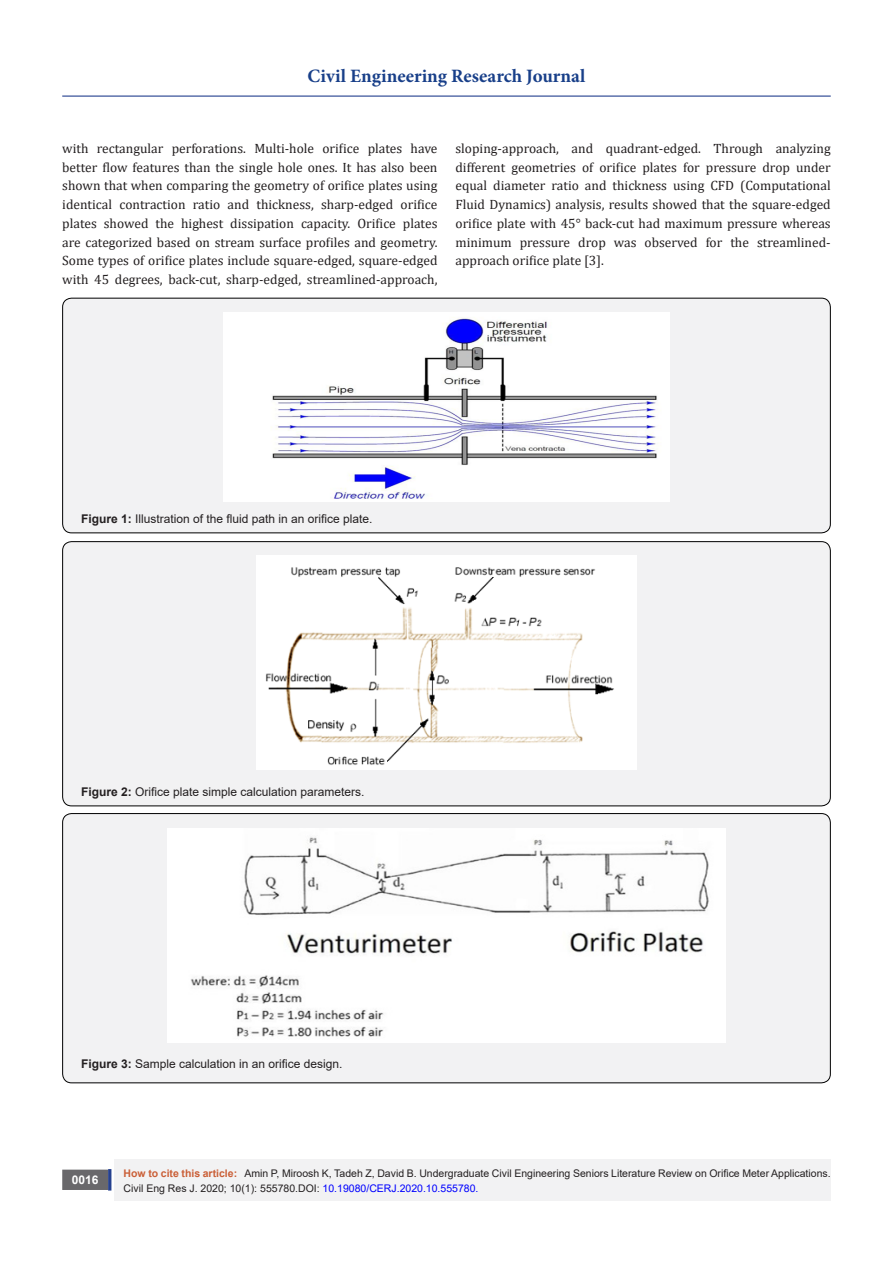
<style>
.page{position:relative;width:893px;height:1263px;background:#fff}
.page>*{position:absolute;margin:0;border:0;box-sizing:border-box;transform-origin:0 0}
.t1{font:700 18.9px "Minion Pro";color:#183f89}
.t2{font:13.5px/18.8px "Cambria";color:#231f20;text-align:justify}
.t3{font:12px "Arial";color:#231f20}
.t4{font:700 12px "Arial";color:#fff}
.t5{font:10.5px/15px "Arial";color:#231f20}
.s1{font-weight:700}
.s2{font-weight:700;color:#ca5f37}
.s3{color:#00f}
</style>
<div class="page">
<div style="left:115px;top:1160px;width:716px;height:41px;background:#f2f2f3"></div>
<div style="left:63px;top:1170px;width:44px;height:19px;background:#69686b"></div>
<div style="left:62px;top:1169px;width:46px;height:21px;border:2px solid #69686b"></div>
<div style="left:108px;top:1169px;width:3px;height:21px;background:#25408f;border:2px solid #25408f"></div>
<hr style="left:62px;top:96px;width:769px;height:1px;background:#25408f">
<div style="left:63px;top:298px;width:767px;height:235px;background:#f2f2f3;border-radius:9px"></div>
<div style="left:62px;top:298px;width:769px;height:235px;border:1px solid #000;border-radius:9px"></div>
<img style="left:224px;top:313px;width:445px;height:188px">
<div style="left:63px;top:542px;width:767px;height:264px;background:#f2f2f3;border-radius:9px"></div>
<img style="left:256px;top:556px;width:381px;height:214px">
<div style="left:63px;top:813px;width:767px;height:270px;background:#f2f2f3;border-radius:9px"></div>
<img style="left:167px;top:828px;width:559px;height:214px">
<h1 class="t1" style="left:308px;top:63px;width:279px">Civil Engineering Research Journal</h1>
<p class="t2" style="left:62px;top:139px;width:377px">with rectangular perforations. Multi-hole orifice plates have better flow features than the single hole ones. It has also been shown that when comparing the geometry of orifice plates using identical contraction ratio and thickness, sharp-edged orifice plates showed the highest dissipation capacity. Orifice plates are categorized based on stream surface profiles and geometry.<br>Some types of orifice plates include square-edged, square-edged with 45 degrees, back-cut, sharp-edged, streamlined-approach,</p>
<p class="t2" style="left:455px;top:139px;width:377px">sloping-approach, and quadrant-edged. Through analyzing different geometries of orifice plates for pressure drop under equal diameter ratio and thickness using CFD (Computational Fluid Dynamics) analysis, results showed that the square-edged orifice plate with 45° back-cut had maximum pressure whereas minimum pressure drop was observed for the streamlined&shy;approach orifice plate [3].</p>
<p class="t3" style="left:81px;top:511px;width:293px"><span class="s1">Figure 1:</span> Illustration of the fluid path in an orifice plate.</p>
<p class="t3" style="left:81px;top:783px;width:285px"><span class="s1">Figure 2:</span> Orifice plate simple calculation parameters.</p>
<p class="t3" style="left:81px;top:1055px;width:263px"><span class="s1">Figure 3:</span> Sample calculation in an orifice design.</p>
<p class="t4" style="left:72px;top:1171px;width:28px">0016</p>
<p class="t5" style="left:124px;top:1165px;width:709px"><span class="s2">How to cite this article:</span> Amin P, Miroosh K, Tadeh Z, David B. Undergraduate Civil Engineering Seniors Literature Review on Orifice Meter Applications.<br>Civil Eng Res J. 2020; 10(1): 555780.DOI: <span class="s3">10.19080/CERJ.2020.10.555780.</span></p>
</div>
